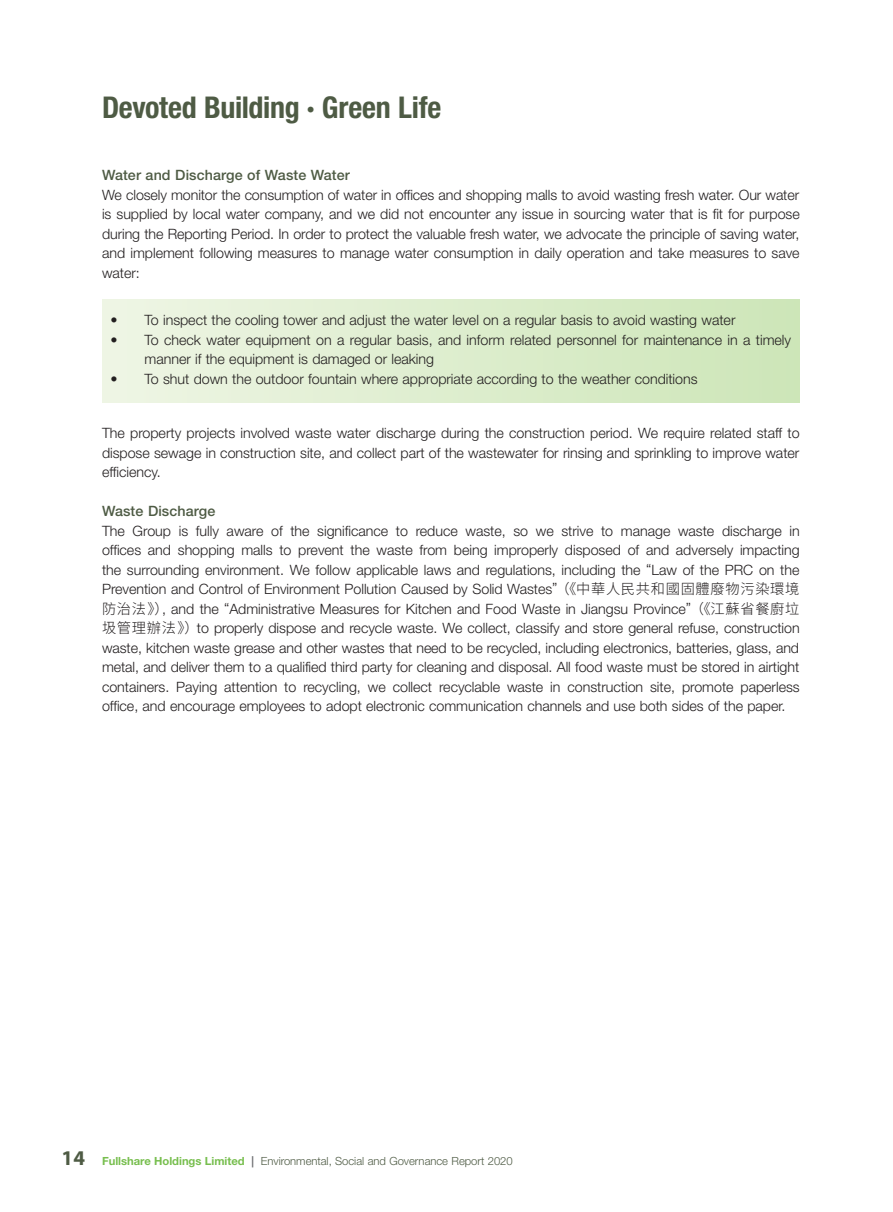
<style>
.page{position:relative;width:893px;height:1212px;background:#fff}
.page>*{position:absolute;margin:0;border:0;box-sizing:border-box;transform-origin:0 0}
.t1{font:700 condensed 30px "Helvetica Neue LT Std";letter-spacing:-.01em;color:#4e5b44}
.Body_Text{font:300 14.25px/19.5px "Helvetica Neue LT Std";color:#231f20;text-align:justify}
.Heading_2{font:500 14.25px "Helvetica Neue LT Std";letter-spacing:.01em;color:#4e5b44}
.t2{font:300 11.25px "Helvetica Neue LT Std";color:#4e5b44}
.s1{font-family:"Source Han Sans TC"}
.s2{font-family:"Myriad Pro";font-weight:700;font-size:21px}
.s3{font-weight:700;color:#77be4e}
.s4{font-weight:700;color:#6c6d70}
</style>
<div class="page">
<div style="left:102px;top:299px;width:697px;height:103px;background:linear-gradient(to right,#eff5e5,#cde6b8)"></div>
<h1 class="t1" style="left:102px;top:89px;width:341px">Devoted Building · Green Life</h1>
<p class="Heading_2" style="left:102px;top:167px;width:249px">Water and Discharge of Waste Water</p>
<p class="Body_Text" style="left:102px;top:185px;width:699px">We closely monitor the consumption of water in offices and shopping malls to avoid wasting fresh water. Our water is supplied by local water company, and we did not encounter any issue in sourcing water that is fit for purpose during the Reporting Period. In order to protect the valuable fresh water, we advocate the principle of saving water, and implement following measures to manage water consumption in daily operation and take measures to save water:</p>
<p class="Body_Text" style="left:111px;top:310px;width:626px">• To inspect the cooling tower and adjust the water level on a regular basis to avoid wasting water</p>
<p class="Body_Text" style="left:145px;top:330px;width:648px;text-indent:-34px">• To check water equipment on a regular basis, and inform related personnel for maintenance in a timely manner if the equipment is damaged or leaking</p>
<p class="Body_Text" style="left:111px;top:369px;width:589px">• To shut down the outdoor fountain where appropriate according to the weather conditions</p>
<p class="Body_Text" style="left:102px;top:423px;width:699px">The property projects involved waste water discharge during the construction period. We require related staff to dispose sewage in construction site, and collect part of the wastewater for rinsing and sprinkling to improve water efficiency.</p>
<p class="Heading_2" style="left:102px;top:502px;width:115px">Waste Discharge</p>
<p class="Body_Text" style="left:102px;top:520px;width:699px">The Group is fully aware of the significance to reduce waste, so we strive to manage waste discharge in offices and shopping malls to prevent the waste from being improperly disposed of and adversely impacting the surrounding environment. We follow applicable laws and regulations, including the “Law of the PRC on the Prevention and Control of Environment Pollution Caused by Solid Wastes”<span class="s1">（《中華人民共和國固體廢物污染環境防治法》）</span>, and the “Administrative Measures for Kitchen and Food Waste in Jiangsu Province”<span class="s1">（《江蘇省餐廚垃圾管理辦法》）</span>to properly dispose and recycle waste. We collect, classify and store general refuse, construction waste, kitchen waste grease and other wastes that need to be recycled, including electronics, batteries, glass, and metal, and deliver them to a qualified third party for cleaning and disposal. All food waste must be stored in airtight containers. Paying attention to recycling, we collect recyclable waste in construction site, promote paperless office, and encourage employees to adopt electronic communication channels and use both sides of the paper.</p>
<p class="t2" style="left:62px;top:1154px;width:453px"><span class="s2">14</span> <span class="s3">Fullshare Holdings Limited</span> <span class="s4">|</span> Environmental, Social and Governance Report 2020</p>
</div>
